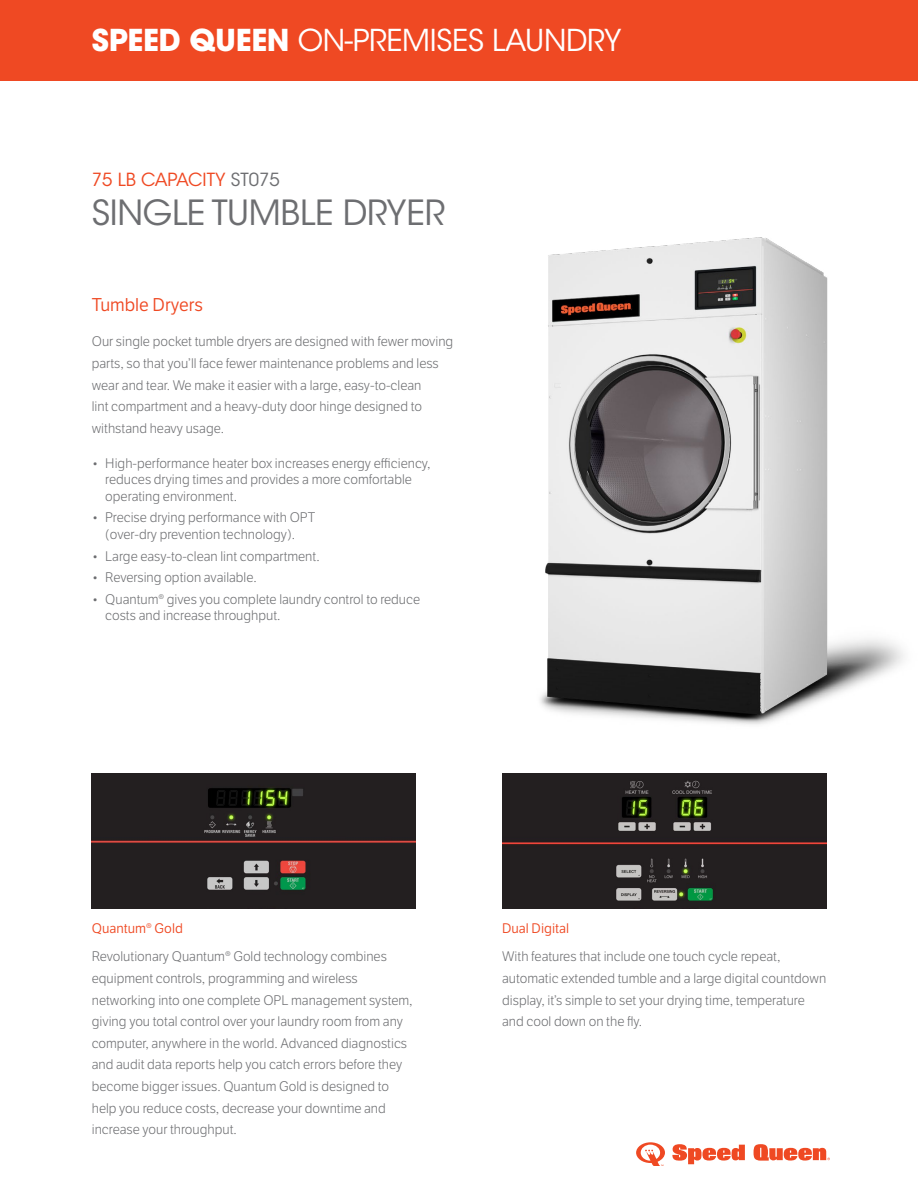
<style>
.page{position:relative;width:918px;height:1188px;background:#fff}
.page>*{position:absolute;margin:0;border:0;box-sizing:border-box;transform-origin:0 0}
.t1{font:34.5px "ITC Avant Garde Std";letter-spacing:-.01em;color:#6d6e71}
.t2{font:30px "ITC Avant Garde Std";letter-spacing:-.01em;color:#fff}
.t3{font:18px "ITC Avant Garde Std";color:#ef4923}
.t4{font:18px "LFT Etica";color:#ef4923}
.t5{font:300 13.5px/21.6px "LFT Etica";color:#6d6e71}
.t6{font:13.5px "LFT Etica";color:#ef4923}
.s1{font-weight:700}
.s2{color:#6d6e71}
</style>
<div class="page">
<img style="left:540px;top:237px;width:364px;height:618px">
<div style="left:0;top:0;width:918px;height:81px;background:#ef4923"></div>
<img style="left:92px;top:773px;width:324px;height:135px">
<img style="left:502px;top:773px;width:324px;height:135px">
<svg style="left:672px;top:1144px;width:73px;height:20px"></svg>
<svg style="left:754px;top:1144px;width:76px;height:17px"></svg>
<svg style="left:636px;top:1142px;width:29px;height:24px"></svg>
<h2 class="t2" style="left:92px;top:22px;width:531px"><span class="s1">SPEED QUEEN</span> ON-PREMISES LAUNDRY</h2>
<h3 class="t3" style="left:92px;top:169px;width:190px">75 LB CAPACITY <span class="s2">ST075</span></h3>
<h1 class="t1" style="left:92px;top:192px;width:355px">SINGLE TUMBLE DRYER</h1>
<h3 class="t4" style="left:92px;top:295px;width:113px">Tumble Dryers</h3>
<p class="t5" style="left:92px;top:331px;width:363px">Our single pocket tumble dryers are designed with fewer moving parts, so that you’ll face fewer maintenance problems and less wear and tear. We make it easier with a large, easy-to-clean<br>lint compartment and a heavy-duty door hinge designed to withstand heavy usage.</p>
<p class="t5" style="left:105px;top:455px;width:327px;line-height:16.5px;text-indent:-13px">• High-performance heater box increases energy efficiency, reduces drying times and provides a more comfortable operating environment.</p>
<p class="t5" style="left:92px;top:510px;width:225px;line-height:16.5px;text-align:center">• Precise drying performance with OPT (over-dry prevention technology).</p>
<p class="t5" style="left:92px;top:545px;width:229px">• Large easy-to-clean lint compartment.</p>
<p class="t5" style="left:92px;top:567px;width:167px">• Reversing option available.</p>
<p class="t5" style="left:105px;top:591px;width:316px;line-height:16.5px;text-indent:-13px">• Quantum® gives you complete laundry control to reduce costs and increase throughput.</p>
<p class="t6" style="left:92px;top:920px;width:93px">Quantum® Gold</p>
<p class="t5" style="left:92px;top:946px;width:322px">Revolutionary Quantum® Gold technology combines equipment controls, programming and wireless networking into one complete OPL management system, giving you total control over your laundry room from any computer, anywhere in the world. Advanced diagnostics and audit data reports help you catch errors before they become bigger issues. Quantum Gold is designed to help you reduce costs, decrease your downtime and increase your throughput.</p>
<p class="t6" style="left:502px;top:920px;width:69px">Dual Digital</p>
<p class="t5" style="left:502px;top:946px;width:326px">With features that include one touch cycle repeat, automatic extended tumble and a large digital countdown display, it’s simple to set your drying time, temperature and cool down on the fly.</p>
</div>
